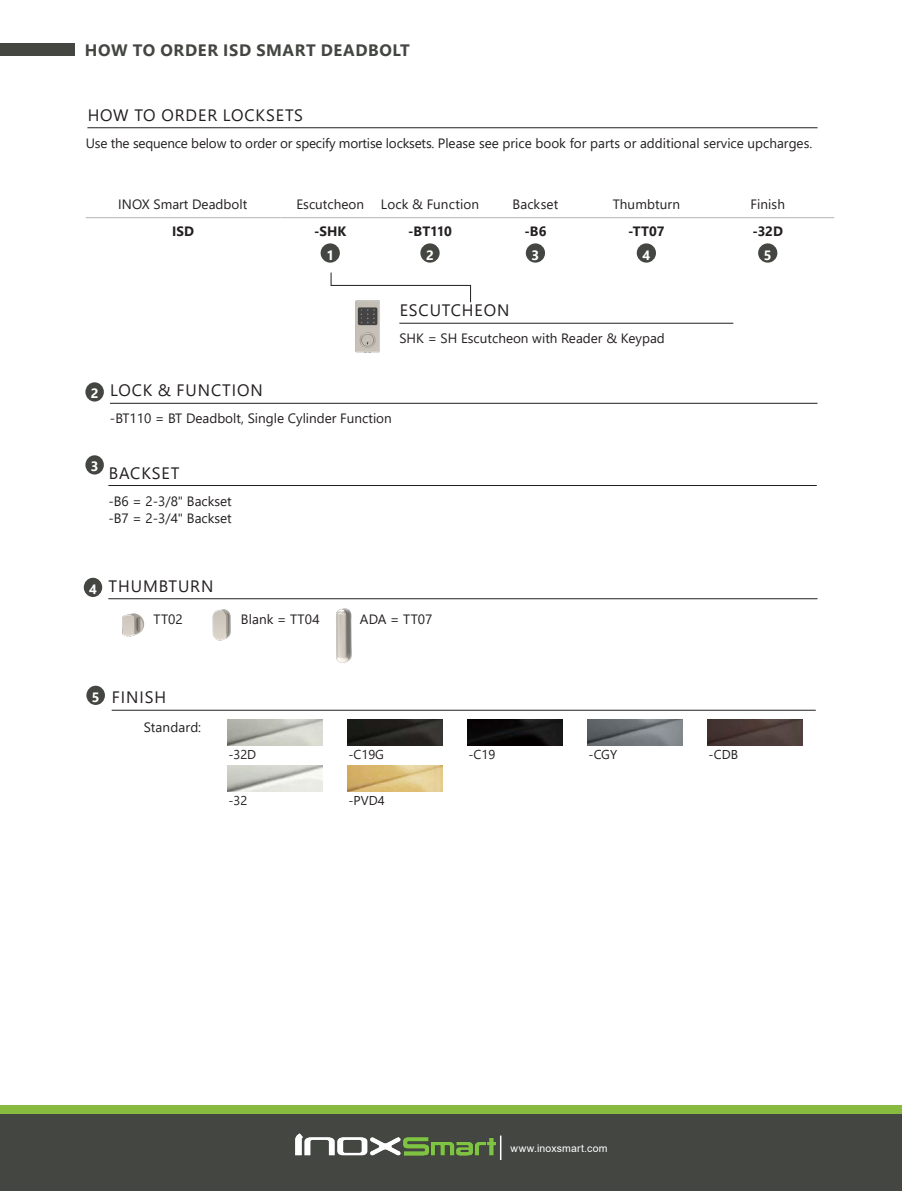
<style>
.page{position:relative;width:902px;height:1191px;background:#fff}
.page>*{position:absolute;margin:0;border:0;box-sizing:border-box;transform-origin:0 0}
.Subhead_with_Rule_Below{font:16.5px "Segoe UI";letter-spacing:.055em;color:#231f20}
.page_head{font:700 16.5px "Segoe UI";letter-spacing:.035em;color:#444642}
.body{font:13.5px "Segoe UI";color:#231f20}
.body-2{font:700 13.5px "Segoe UI";color:#231f20}
.body-3{font:700 13.5px "Segoe UI";color:#fff}
.body-4{font:12.9px "Segoe UI";color:#231f20}
.t1{font:10.5px "Arial";letter-spacing:.015em;color:#fff}
</style>
<div class="page">
<div style="left:0;top:44px;width:75px;height:12px;background:#444642"></div>
<div style="left:0;top:1113px;width:901px;height:78px;background:#444642"></div>
<div style="left:0;top:1106px;width:901px;height:7px;background:#88ba3f"></div>
<img style="left:295px;top:1133px;width:201px;height:23px">
<svg style="left:500px;top:1135px;width:1px;height:25px"></svg>
<hr style="left:87px;top:127px;width:730px;height:1px;background:#231f20">
<hr style="left:110px;top:403px;width:707px;height:1px;background:#231f20">
<hr style="left:86px;top:217px;width:194px;height:1px;background:#bcbdc0">
<hr style="left:280px;top:217px;width:100px;height:1px;background:#bcbdc0">
<hr style="left:380px;top:217px;width:100px;height:1px;background:#bcbdc0">
<hr style="left:480px;top:217px;width:111px;height:1px;background:#bcbdc0">
<hr style="left:591px;top:217px;width:110px;height:1px;background:#bcbdc0">
<hr style="left:701px;top:217px;width:133px;height:1px;background:#bcbdc0">
<div style="left:320px;top:243px;width:20px;height:20px;background:#444642;border-radius:50%"></div>
<div style="left:420px;top:243px;width:19px;height:20px;background:#444642;border-radius:50%"></div>
<div style="left:525px;top:243px;width:20px;height:20px;background:#444642;border-radius:50%"></div>
<div style="left:636px;top:243px;width:20px;height:20px;background:#444642;border-radius:50%"></div>
<div style="left:758px;top:243px;width:19px;height:20px;background:#444642;border-radius:50%"></div>
<hr style="left:112px;top:710px;width:703px;height:1px;background:#231f20">
<div style="left:86px;top:685px;width:19px;height:20px;background:#444642;border-radius:50%"></div>
<img style="left:227px;top:719px;width:95px;height:26px">
<img style="left:347px;top:719px;width:95px;height:26px">
<img style="left:467px;top:719px;width:95px;height:26px">
<img style="left:587px;top:719px;width:95px;height:26px">
<img style="left:707px;top:719px;width:95px;height:26px">
<img style="left:227px;top:765px;width:95px;height:26px">
<img style="left:347px;top:765px;width:95px;height:26px">
<img style="left:122px;top:613px;width:23px;height:24px">
<img style="left:212px;top:609px;width:19px;height:32px">
<img style="left:336px;top:608px;width:16px;height:55px">
<div style="left:85px;top:382px;width:19px;height:19px;background:#444642;border-radius:50%"></div>
<hr style="left:399px;top:323px;width:334px;height:1px;background:#231f20">
<div style="left:85px;top:455px;width:19px;height:19px;background:#444642;border-radius:50%"></div>
<img style="left:355px;top:303px;width:62px;height:50px">
<hr style="left:108px;top:598px;width:709px;height:1px;background:#231f20">
<div style="left:84px;top:578px;width:18px;height:19px;background:#444642;border-radius:50%"></div>
<hr style="left:108px;top:485px;width:708px;height:1px;background:#231f20">
<svg style="left:330px;top:272px;width:141px;height:31px"></svg>
<p class="page_head" style="left:85px;top:34px;width:326px">HOW TO ORDER ISD SMART DEADBOLT</p>
<p class="Subhead_with_Rule_Below" style="left:88px;top:99px;width:217px">HOW TO ORDER LOCKSETS</p>
<p class="body" style="left:86px;top:130px;width:728px">Use the sequence below to order or specify mortise locksets. Please see price book for parts or additional service upcharges.</p>
<p class="body" style="left:118px;top:191px;width:130px">INOX Smart Deadbolt</p>
<p class="body" style="left:296px;top:191px;width:69px">Escutcheon</p>
<p class="body" style="left:381px;top:191px;width:100px">Lock &amp; Function</p>
<p class="body" style="left:512px;top:191px;width:47px">Backset</p>
<p class="body" style="left:612px;top:191px;width:69px">Thumbturn</p>
<p class="body" style="left:750px;top:191px;width:36px">Finish</p>
<p class="body-2" style="left:172px;top:218px;width:23px">ISD</p>
<p class="body-2" style="left:314px;top:218px;width:34px">-SHK</p>
<p class="body-2" style="left:408px;top:218px;width:45px">-BT110</p>
<p class="body-2" style="left:524px;top:218px;width:24px">-B6</p>
<p class="body-2" style="left:628px;top:218px;width:38px">-TT07</p>
<p class="body-2" style="left:752px;top:218px;width:32px">-32D</p>
<p class="body-3" style="left:326px;top:242px;width:9px">1</p>
<p class="body-3" style="left:426px;top:242px;width:9px">2</p>
<p class="body-3" style="left:531px;top:242px;width:9px">3</p>
<p class="body-3" style="left:642px;top:242px;width:9px">4</p>
<p class="body-3" style="left:763px;top:242px;width:9px">5</p>
<p class="Subhead_with_Rule_Below" style="left:399px;top:295px;width:111px">ESCUTCHEON</p>
<p class="body" style="left:399px;top:326px;width:267px">SHK = SH Escutcheon with Reader &amp; Keypad</p>
<p class="body-3" style="left:91px;top:381px;width:9px">2</p>
<p class="Subhead_with_Rule_Below" style="left:110px;top:375px;width:154px">LOCK &amp; FUNCTION</p>
<p class="body" style="left:110px;top:406px;width:283px">-BT110 = BT Deadbolt, Single Cylinder Function</p>
<p class="body-3" style="left:91px;top:454px;width:9px">3</p>
<p class="Subhead_with_Rule_Below" style="left:109px;top:457px;width:72px">BACKSET</p>
<p class="body" style="left:108px;top:488px;width:125px">-B6 = 2-3/8" Backset</p>
<p class="body" style="left:108px;top:506px;width:125px">-B7 = 2-3/4" Backset</p>
<p class="body-3" style="left:89px;top:576px;width:9px">4</p>
<p class="Subhead_with_Rule_Below" style="left:109px;top:570px;width:106px">THUMBTURN</p>
<p class="body" style="left:153px;top:606px;width:31px">TT02</p>
<p class="body" style="left:241px;top:606px;width:80px">Blank = TT04</p>
<p class="body" style="left:360px;top:606px;width:74px">ADA = TT07</p>
<p class="body-3" style="left:92px;top:684px;width:9px">5</p>
<p class="Subhead_with_Rule_Below" style="left:112px;top:682px;width:56px">FINISH</p>
<p class="body" style="left:144px;top:714px;width:59px">Standard:</p>
<p class="body-4" style="left:228px;top:742px;width:29px">-32D</p>
<p class="body-4" style="left:348px;top:742px;width:37px">-C19G</p>
<p class="body-4" style="left:468px;top:742px;width:28px">-C19</p>
<p class="body-4" style="left:588px;top:742px;width:30px">-CGY</p>
<p class="body-4" style="left:708px;top:742px;width:31px">-CDB</p>
<p class="body-4" style="left:228px;top:788px;width:20px">-32</p>
<p class="body-4" style="left:348px;top:788px;width:38px">-PVD4</p>
<p class="t1" style="left:510px;top:1140px;width:98px">www.inoxsmart.com</p>
</div>
